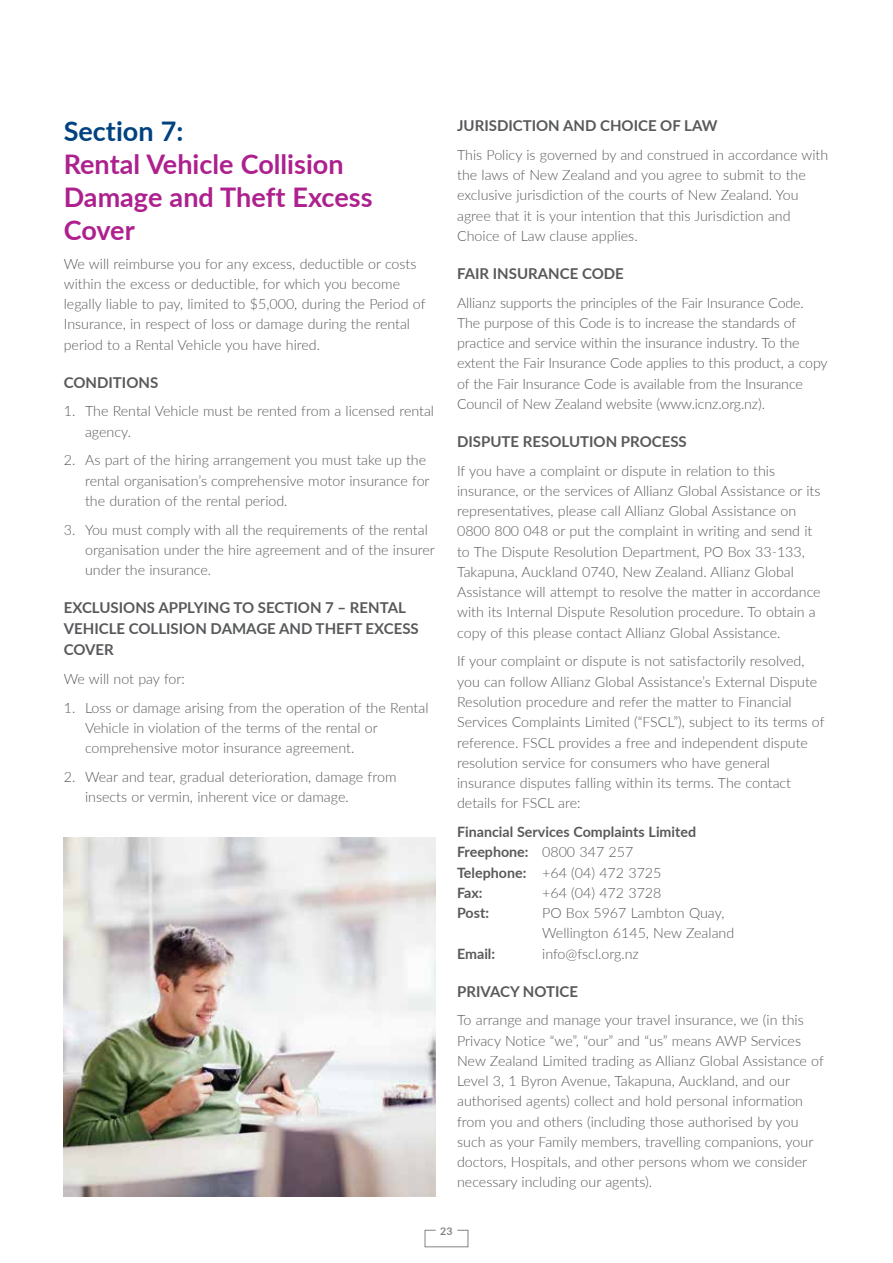
<style>
.page{position:relative;width:893px;height:1263px;background:#fff}
.page>*{position:absolute;margin:0;border:0;box-sizing:border-box;transform-origin:0 0}
.t1{font:700 27px/33px "Lato";color:#ad208e}
.t2{font:700 27px "Lato";color:#004280}
.t3{font:700 15px/21px "Lato";color:#58595b}
.t4{font:300 14.25px/20.2px "Lato";color:#58595b}
.t5{font:700 14.25px/20.2px "Lato";color:#58595b}
.t6{font:700 10.5px "Lato";color:#808285}
.s1{font-weight:300}
</style>
<div class="page">
<svg style="left:425px;top:1230px;width:43px;height:17px"></svg>
<img style="left:64px;top:838px;width:372px;height:358px">
<h1 class="t2" style="left:64px;top:111px;width:121px">Section 7:</h1>
<h1 class="t1" style="left:64px;top:146px;width:310px">Rental Vehicle Collision<br>Damage and Theft Excess<br>Cover</h1>
<p class="t4" style="left:64px;top:253px;width:363px">We will reimburse you for any excess, deductible or costs within the excess or deductible, for which you become legally liable to pay, limited to $5,000, during the Period of Insurance, in respect of loss or damage during the rental period to a Rental Vehicle you have hired.</p>
<p class="t3" style="left:64px;top:371px;width:96px">CONDITIONS</p>
<p class="t4" style="left:85px;top:401px;width:351px;text-indent:-21px">1. The Rental Vehicle must be rented from a licensed rental agency.</p>
<p class="t4" style="left:85px;top:450px;width:346px;text-indent:-21px">2. As part of the hiring arrangement you must take up the rental organisation’s comprehensive motor insurance for the duration of the rental period.</p>
<p class="t4" style="left:85px;top:519px;width:351px;text-indent:-21px">3. You must comply with all the requirements of the rental organisation under the hire agreement and of the insurer under the insurance.</p>
<p class="t3" style="left:64px;top:596px;width:356px">EXCLUSIONS APPLYING TO SECTION 7 – RENTAL<br>VEHICLE COLLISION DAMAGE AND THEFT EXCESS<br>COVER</p>
<p class="t4" style="left:64px;top:668px;width:123px">We will not pay for:</p>
<p class="t4" style="left:85px;top:697px;width:345px;text-indent:-21px">1. Loss or damage arising from the operation of the Rental<br>Vehicle in violation of the terms of the rental or comprehensive motor insurance agreement.</p>
<p class="t4" style="left:85px;top:766px;width:313px;text-indent:-21px">2. Wear and tear, gradual deterioration, damage from insects or vermin, inherent vice or damage.</p>
<p class="t3" style="left:457px;top:115px;width:262px">JURISDICTION AND CHOICE OF LAW</p>
<p class="t4" style="left:457px;top:144px;width:373px">This Policy is governed by and construed in accordance with the laws of New Zealand and you agree to submit to the exclusive jurisdiction of the courts of New Zealand. You agree that it is your intention that this Jurisdiction and Choice of Law clause applies.</p>
<p class="t3" style="left:457px;top:262px;width:168px">FAIR INSURANCE CODE</p>
<p class="t4" style="left:457px;top:292px;width:372px">Allianz supports the principles of the Fair Insurance Code.<br>The purpose of this Code is to increase the standards of practice and service within the insurance industry. To the extent the Fair Insurance Code applies to this product, a copy of the Fair Insurance Code is available from the Insurance Council of New Zealand website (www.icnz.org.nz).</p>
<p class="t3" style="left:457px;top:430px;width:231px">DISPUTE RESOLUTION PROCESS</p>
<p class="t4" style="left:457px;top:460px;width:365px">If you have a complaint or dispute in relation to this insurance, or the services of Allianz Global Assistance or its representatives, please call Allianz Global Assistance on 0800 800 048 or put the complaint in writing and send it to The Dispute Resolution Department, PO Box 33-133, Takapuna, Auckland 0740, New Zealand. Allianz Global Assistance will attempt to resolve the matter in accordance with its Internal Dispute Resolution procedure. To obtain a copy of this please contact Allianz Global Assistance.</p>
<p class="t4" style="left:457px;top:651px;width:369px">If your complaint or dispute is not satisfactorily resolved, you can follow Allianz Global Assistance’s External Dispute Resolution procedure and refer the matter to Financial Services Complaints Limited (“FSCL”), subject to its terms of reference. FSCL provides a free and independent dispute resolution service for consumers who have general insurance disputes falling within its terms. The contact details for FSCL are:</p>
<p class="t5" style="left:457px;top:821px;width:240px">Financial Services Complaints Limited<br>Freephone: <span class="s1">0800 347 257<br></span>Telephone: <span class="s1">+64 (04) 472 3725<br></span>Fax:</p>
<p class="t4" style="left:542px;top:882px;width:121px">+64 (04) 472 3728</p>
<p class="t5" style="left:457px;top:902px;width:33px">Post:</p>
<p class="t4" style="left:542px;top:902px;width:194px">PO Box 5967 Lambton Quay,<br>Wellington 6145, New Zealand</p>
<p class="t5" style="left:457px;top:942px;width:40px">Email:</p>
<p class="t4" style="left:542px;top:943px;width:98px">info@fscl.org.nz</p>
<p class="t3" style="left:457px;top:980px;width:122px">PRIVACY NOTICE</p>
<p class="t4" style="left:457px;top:1009px;width:368px">To arrange and manage your travel insurance, we (in this Privacy Notice “we”, “our” and “us” means AWP Services New Zealand Limited trading as Allianz Global Assistance of Level 3, 1 Byron Avenue, Takapuna, Auckland, and our authorised agents) collect and hold personal information from you and others (including those authorised by you such as your Family members, travelling companions, your doctors, Hospitals, and other persons whom we consider necessary including our agents).</p>
<p class="t6" style="left:440px;top:1224px;width:14px">23</p>
</div>
